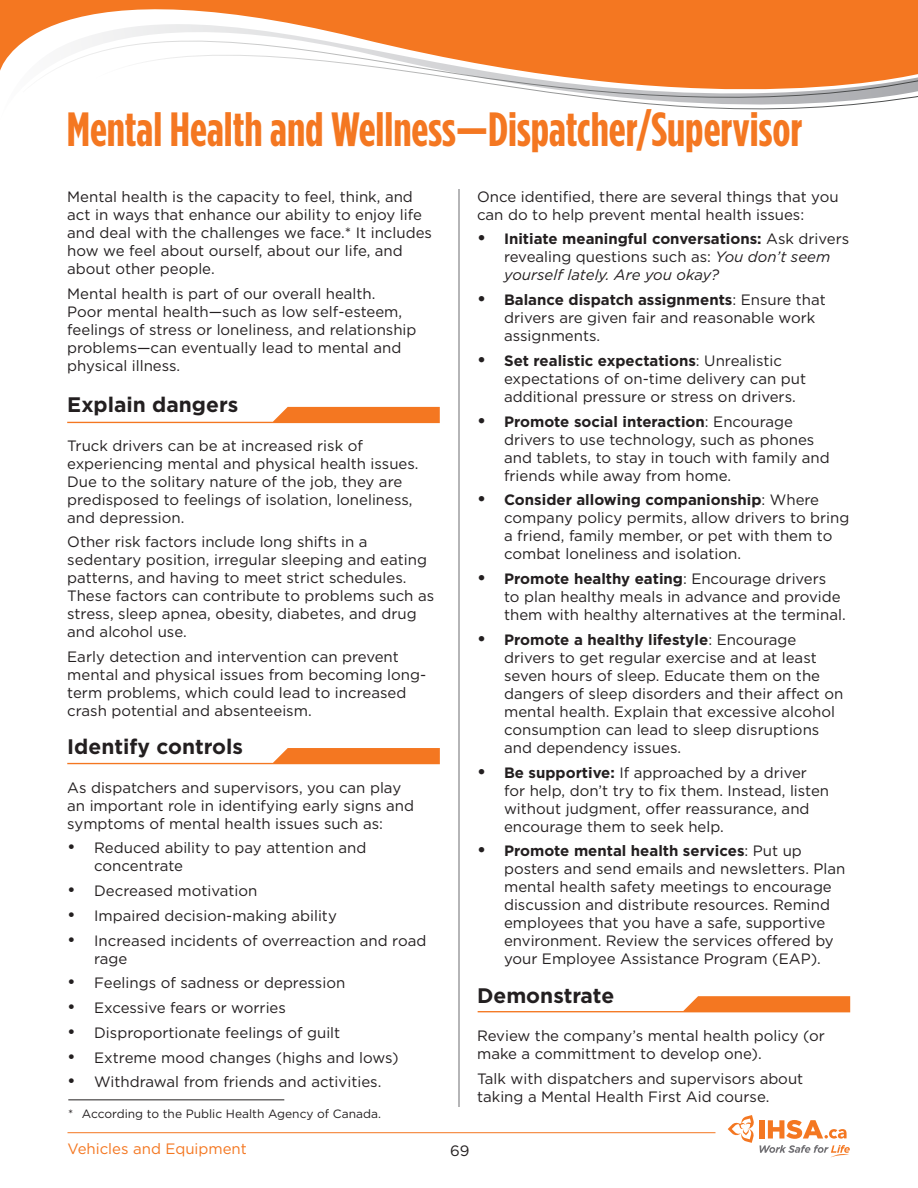
<style>
.page{position:relative;width:918px;height:1188px;background:#fff}
.page>*{position:absolute;margin:0;border:0;box-sizing:border-box;transform-origin:0 0}
.t1{font:700 48px "Gotham Condensed";color:#f47721}
.t2{font:700 21px "Gotham";color:#231f20}
.t3{font:15px/18px "Gotham";color:#231f20}
.t4{font:italic 15px/18px "Gotham";color:#231f20}
.t5{font:15px "Gotham";color:#f47721}
.t6{font:12px "Gotham";color:#231f20}
.s1{font-weight:700;font-style:normal;font-size:18px}
.s2{font-weight:700;font-style:normal}
.s3{font-style:normal}
.s4{font-weight:700;font-size:18px}
.s5{font-weight:700}
.s6{font-size:18px}
</style>
<div class="page">
<svg style="left:0;top:0;width:918px;height:71px;fill:#f47721"></svg>
<svg style="left:22px;top:39px;width:896px;height:32px"></svg>
<svg style="left:66px;top:53px;width:852px;height:57px"></svg>
<hr style="left:459px;top:189px;width:1px;height:918px;background:#6c6d70">
<hr style="left:68px;top:1132px;width:648px;height:1px;background:#f47721">
<svg style="left:728px;top:1115px;width:26px;height:28px"></svg>
<div style="left:759px;top:1120px;width:6px;height:19px;background:#f47721"></div>
<svg style="left:760px;top:1145px;width:90px;height:13px"></svg>
<svg style="left:768px;top:1120px;width:79px;height:19px"></svg>
<svg style="left:478px;top:996px;width:372px;height:16px"></svg>
<svg style="left:67px;top:407px;width:373px;height:16px"></svg>
<svg style="left:67px;top:748px;width:373px;height:16px"></svg>
<hr style="left:68px;top:1099px;width:216px;height:1px;background:#231f20">
<p class="t1" style="left:67px;top:101px;width:737px">Mental Health and Wellness—Dispatcher/Supervisor</p>
<p class="t3" style="left:477px;top:187px;width:363px">Once identified, there are several things that you can do to help prevent mental health issues:</p>
<p class="t4" style="left:504px;top:230px;width:347px;text-indent:-27px"><span class="s1">•</span> <span class="s2">Initiate meaningful conversations:</span> <span class="s3">Ask drivers revealing questions such as:</span> You don’t seem yourself lately. Are you okay?</p>
<p class="t3" style="left:504px;top:291px;width:323px;text-indent:-27px"><span class="s4">•</span> <span class="s5">Balance dispatch assignments</span>: Ensure that drivers are given fair and reasonable work assignments.</p>
<p class="t3" style="left:504px;top:351px;width:304px;text-indent:-27px"><span class="s4">•</span> <span class="s5">Set realistic expectations</span>: Unrealistic expectations of on-time delivery can put additional pressure or stress on drivers.</p>
<p class="t3" style="left:504px;top:412px;width:327px;text-indent:-27px"><span class="s4">•</span> <span class="s5">Promote social interaction</span>: Encourage drivers to use technology, such as phones and tablets, to stay in touch with family and friends while away from home.</p>
<p class="t3" style="left:504px;top:491px;width:347px;text-indent:-27px"><span class="s4">•</span> <span class="s5">Consider allowing companionship</span>: Where company policy permits, allow drivers to bring a friend, family member, or pet with them to combat loneliness and isolation.</p>
<p class="t3" style="left:504px;top:570px;width:343px;text-indent:-27px"><span class="s4">•</span> <span class="s5">Promote healthy eating</span>: Encourage drivers<br>to plan healthy meals in advance and provide them with healthy alternatives at the terminal.</p>
<p class="t3" style="left:504px;top:630px;width:341px;text-indent:-27px"><span class="s4">•</span> <span class="s5">Promote a healthy lifestyle</span>: Encourage drivers to get regular exercise and at least seven hours of sleep. Educate them on the dangers of sleep disorders and their affect on mental health. Explain that excessive alcohol consumption can lead to sleep disruptions and dependency issues.</p>
<p class="t3" style="left:504px;top:763px;width:327px;text-indent:-27px"><span class="s4">•</span> <span class="s5">Be supportive:</span> If approached by a driver for help, don’t try to fix them. Instead, listen without judgment, offer reassurance, and encourage them to seek help.</p>
<p class="t3" style="left:504px;top:842px;width:343px;text-indent:-27px"><span class="s4">•</span> <span class="s5">Promote mental health services</span>: Put up posters and send emails and newsletters. Plan mental health safety meetings to encourage discussion and distribute resources. Remind employees that you have a safe, supportive environment. Review the services offered by your Employee Assistance Program (EAP).</p>
<p class="t2" style="left:477px;top:981px;width:139px">Demonstrate</p>
<p class="t3" style="left:477px;top:1026px;width:349px">Review the company’s mental health policy (or make a committment to develop one).</p>
<p class="t3" style="left:477px;top:1069px;width:328px">Talk with dispatchers and supervisors about taking a Mental Health First Aid course.</p>
<p class="t3" style="left:67px;top:187px;width:366px">Mental health is the capacity to feel, think, and act in ways that enhance our ability to enjoy life and deal with the challenges we face.* It includes how we feel about ourself, about our life, and about other people.</p>
<p class="t3" style="left:67px;top:284px;width:351px">Mental health is part of our overall health.<br>Poor mental health—such as low self-esteem, feelings of stress or loneliness, and relationship problems—can eventually lead to mental and physical illness.</p>
<p class="t2" style="left:67px;top:391px;width:173px">Explain dangers</p>
<p class="t3" style="left:67px;top:436px;width:353px">Truck drivers can be at increased risk of experiencing mental and physical health issues.<br>Due to the solitary nature of the job, they are predisposed to feelings of isolation, loneliness, and depression.</p>
<p class="t3" style="left:67px;top:533px;width:368px">Other risk factors include long shifts in a sedentary position, irregular sleeping and eating patterns, and having to meet strict schedules.<br>These factors can contribute to problems such as stress, sleep apnea, obesity, diabetes, and drug and alcohol use.</p>
<p class="t3" style="left:67px;top:648px;width:360px">Early detection and intervention can prevent mental and physical issues from becoming long&shy;term problems, which could lead to increased crash potential and absenteeism.</p>
<p class="t2" style="left:67px;top:733px;width:177px">Identify controls</p>
<p class="t3" style="left:67px;top:778px;width:348px">As dispatchers and supervisors, you can play an important role in identifying early signs and symptoms of mental health issues such as:</p>
<p class="t3" style="left:94px;top:839px;width:274px;text-indent:-27px"><span class="s6">•</span> Reduced ability to pay attention and concentrate</p>
<p class="t3" style="left:67px;top:882px;width:192px"><span class="s6">•</span> Decreased motivation</p>
<p class="t3" style="left:67px;top:906px;width:271px"><span class="s6">•</span> Impaired decision-making ability</p>
<p class="t3" style="left:94px;top:931px;width:334px;text-indent:-27px"><span class="s6">•</span> Increased incidents of overreaction and road rage</p>
<p class="t3" style="left:67px;top:974px;width:280px"><span class="s6">•</span> Feelings of sadness or depression</p>
<p class="t3" style="left:67px;top:999px;width:220px"><span class="s6">•</span> Excessive fears or worries</p>
<p class="t3" style="left:67px;top:1023px;width:275px"><span class="s6">•</span> Disproportionate feelings of guilt</p>
<p class="t3" style="left:67px;top:1048px;width:333px"><span class="s6">•</span> Extreme mood changes (highs and lows)</p>
<p class="t3" style="left:67px;top:1073px;width:316px"><span class="s6">•</span> Withdrawal from friends and activities.</p>
<p class="t6" style="left:68px;top:1107px;width:314px">* According to the Public Health Agency of Canada.</p>
<p class="t5" style="left:68px;top:1140px;width:181px">Vehicles and Equipment</p>
<p class="t3" style="left:450px;top:1141px;width:21px">69</p>
</div>
